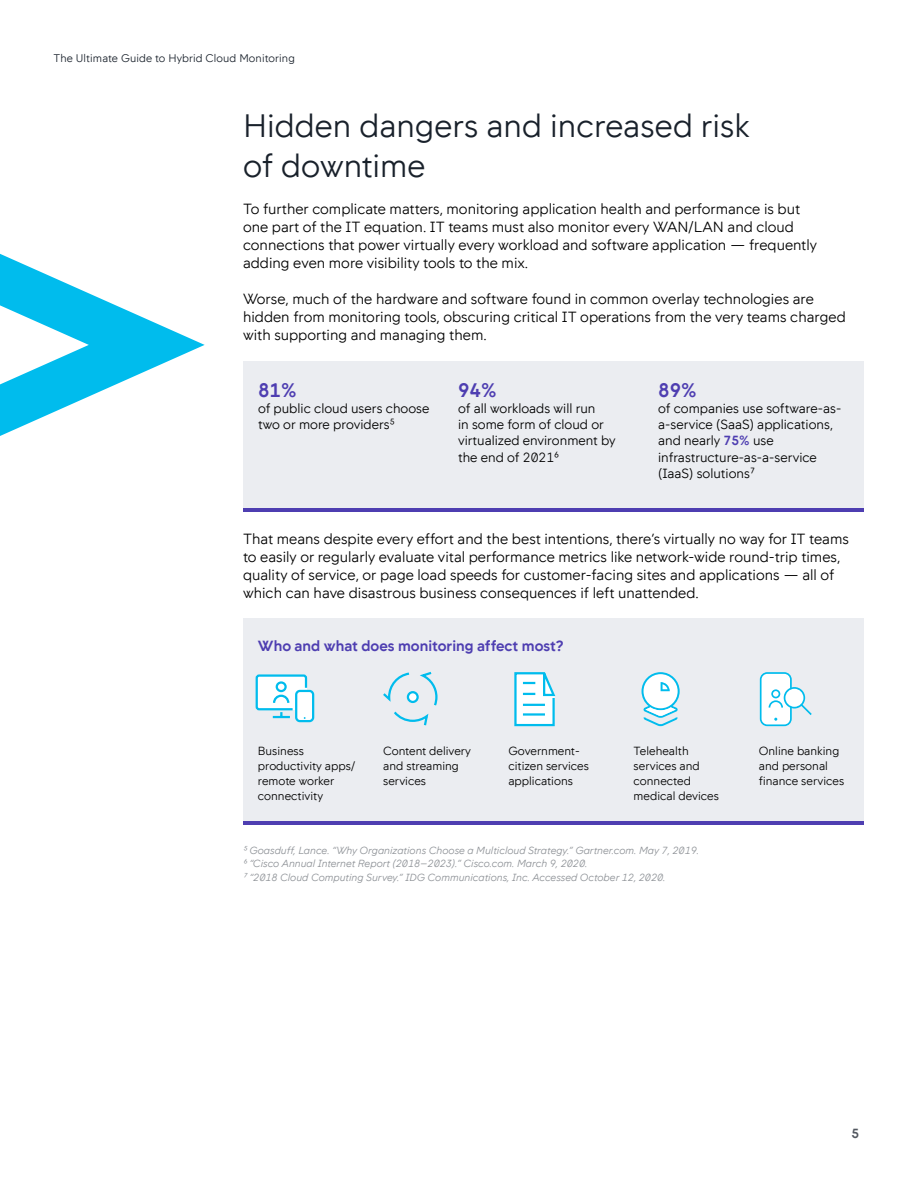
<style>
.page{position:relative;width:918px;height:1188px;background:#fff}
.page>*{position:absolute;margin:0;border:0;box-sizing:border-box;transform-origin:0 0}
.t1{font:300 33px/39.6px "App D Sans";color:#19212b}
.t2{font:700 19.95px "App D Sans";color:#4e3eb1}
.t3{font:300 15px/18px "App D Sans";color:#000}
.t4{font:700 15px "App D Sans";color:#4e3eb1}
.t5{font:300 13.5px/16.2px "App D Sans";color:#000}
.t6{font:700 13.5px "App D Sans";color:#535860}
.t7{font:300 12px/15px "App D Sans";color:#000}
.t8{font:300 11.25px "App D Sans";letter-spacing:.01em;color:#19212b}
.t9{font:italic 300 10.5px/13.5px "App D Sans";color:#8c9095}
.s1{font-weight:700;color:#4e3eb1}
</style>
<div class="page">
<div style="left:243px;top:361px;width:621px;height:150px;background:#ebedf1"></div>
<hr style="left:243px;top:508px;width:621px;height:3px;background:#4e3eb1">
<div style="left:243px;top:619px;width:621px;height:206px;background:#ebedf1"></div>
<hr style="left:243px;top:821px;width:621px;height:4px;background:#4e3eb1">
<svg style="left:759px;top:678px;width:1px;height:42px"></svg>
<svg style="left:0;top:254px;width:205px;height:182px"></svg>
<div style="left:296px;top:691px;width:17px;height:30px;background:#fff;border-radius:4px"></div>
<div style="left:295px;top:690px;width:19px;height:32px;border:2px solid #00bced;border-radius:4px"></div>
<svg style="left:255px;top:674px;width:53px;height:45px"></svg>
<svg style="left:383px;top:671px;width:55px;height:55px"></svg>
<svg style="left:760px;top:672px;width:52px;height:54px"></svg>
<svg style="left:514px;top:672px;width:42px;height:55px;background:#baebf8"></svg>
<svg style="left:642px;top:672px;width:38px;height:54px"></svg>
<p class="t8" style="left:53px;top:52px;width:243px">The Ultimate Guide to Hybrid Cloud Monitoring</p>
<h1 class="t1" style="left:243px;top:106px;width:508px">Hidden dangers and increased risk of downtime</h1>
<p class="t3" style="left:243px;top:200px;width:575px">To further complicate matters, monitoring application health and performance is but one part of the IT equation. IT teams must also monitor every WAN/LAN and cloud connections that power virtually every workload and software application — frequently adding even more visibility tools to the mix.</p>
<p class="t3" style="left:243px;top:290px;width:604px">Worse, much of the hardware and software found in common overlay technologies are hidden from monitoring tools, obscuring critical IT operations from the very teams charged with supporting and managing them.</p>
<h2 class="t2" style="left:258px;top:378px;width:40px">81%</h2>
<p class="t5" style="left:258px;top:400px;width:173px">of public cloud users choose two or more providers⁵</p>
<h2 class="t2" style="left:458px;top:378px;width:40px">94%</h2>
<p class="t5" style="left:458px;top:400px;width:159px">of all workloads will run<br>in some form of cloud or virtualized environment by the end of 2021⁶</p>
<h2 class="t2" style="left:658px;top:378px;width:40px">89%</h2>
<p class="t5" style="left:658px;top:400px;width:185px">of companies use software-as&shy;a-service (SaaS) applications, and nearly <span class="s1">75%</span> use infrastructure-as-a-service (IaaS) solutions⁷</p>
<p class="t3" style="left:243px;top:530px;width:608px">That means despite every effort and the best intentions, there’s virtually no way for IT teams to easily or regularly evaluate vital performance metrics like network-wide round-trip times, quality of service, or page load speeds for customer-facing sites and applications — all of which can have disastrous business consequences if left unattended.</p>
<p class="t4" style="left:258px;top:637px;width:307px">Who and what does monitoring affect most?</p>
<p class="t7" style="left:258px;top:744px;width:99px">Business productivity apps/ remote worker connectivity</p>
<p class="t7" style="left:383px;top:744px;width:89px">Content delivery and streaming services</p>
<p class="t7" style="left:508px;top:744px;width:82px">Government&shy;citizen services applications</p>
<p class="t7" style="left:634px;top:744px;width:87px">Telehealth services and connected medical devices</p>
<p class="t7" style="left:759px;top:744px;width:87px">Online banking and personal finance services</p>
<p class="t9" style="left:243px;top:844px;width:458px">⁵ Goasduff, Lance. “Why Organizations Choose a Multicloud Strategy.” Gartner.com. May 7, 2019.<br>⁶ “Cisco Annual Internet Report (2018–2023).” Cisco.com. March 9, 2020.<br>⁷ “2018 Cloud Computing Survey.” IDG Communications, Inc. Accessed October 12, 2020.</p>
<p class="t6" style="left:851px;top:1125px;width:9px">5</p>
</div>
